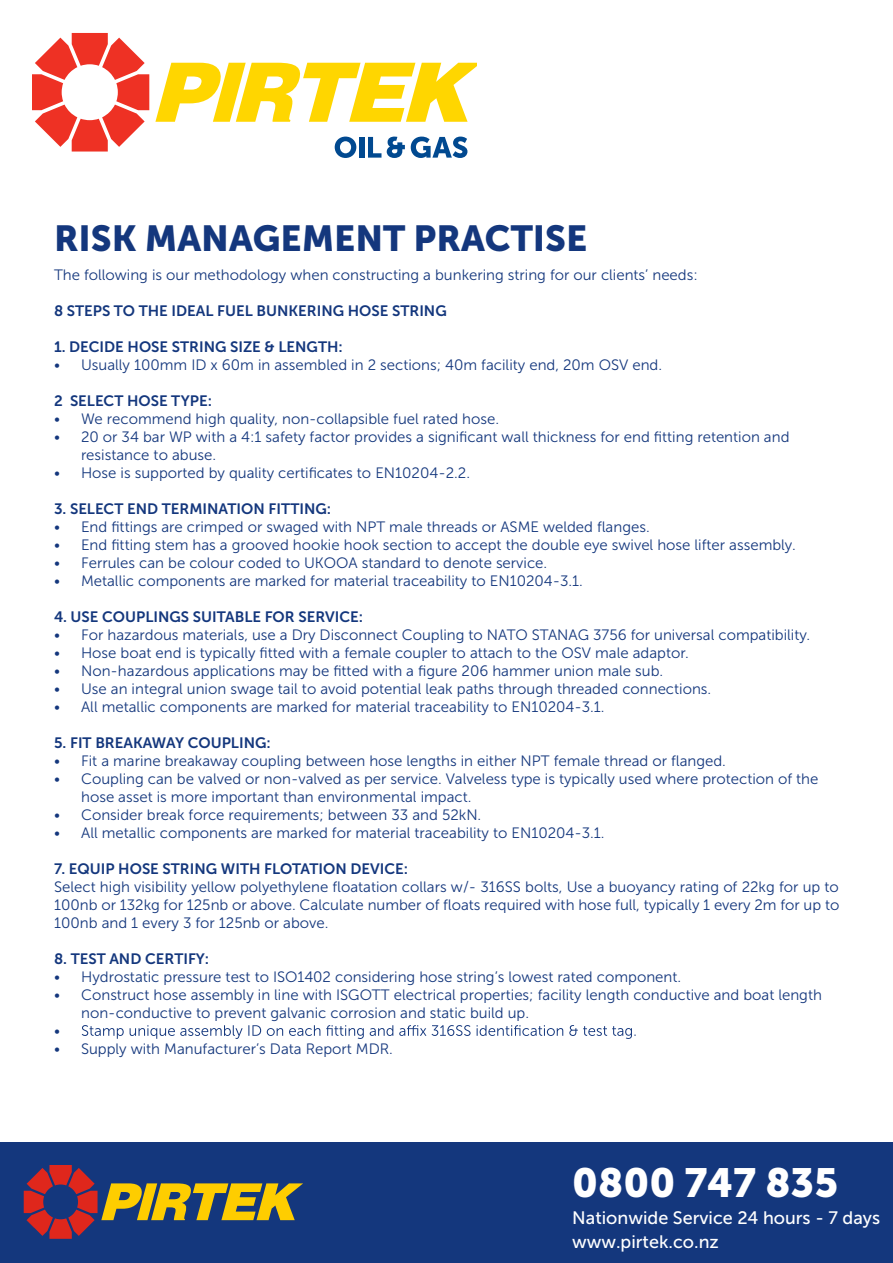
<style>
.page{position:relative;width:893px;height:1263px;background:#fff}
.page>*{position:absolute;margin:0;border:0;box-sizing:border-box;transform-origin:0 0}
.t1{font:40.5px "Museo Sans 900";color:#fff}
.t2{font:36px "Museo Sans 900";color:#14377d}
.t3{font:18px/24px "Museo Sans 500";color:#fff}
.t4{font:15px/18px "Museo Sans 300";color:#14377d}
.t5{font:15px "Museo Sans 700";color:#14377d}
</style>
<div class="page">
<svg style="left:32px;top:33px;width:117px;height:119px"></svg>
<svg style="left:155px;top:63px;width:321px;height:59px"></svg>
<svg style="left:335px;top:137px;width:21px;height:21px"></svg>
<div style="left:359px;top:137px;width:5px;height:21px;background:#014990"></div>
<svg style="left:368px;top:137px;width:13px;height:21px"></svg>
<svg style="left:387px;top:137px;width:18px;height:21px"></svg>
<svg style="left:411px;top:137px;width:56px;height:21px"></svg>
<svg style="left:82px;top:1025px;width:554px;height:14px"></svg>
<div style="left:0;top:1142px;width:893px;height:121px;background:#14377d"></div>
<svg style="left:24px;top:1165px;width:279px;height:74px"></svg>
<h2 class="t2" style="left:54px;top:218px;width:535px">RISK MANAGEMENT PRACTISE</h2>
<p class="t4" style="left:54px;top:266px;width:645px">The following is our methodology when constructing a bunkering string for our clients’ needs:</p>
<p class="t5" style="left:54px;top:302px;width:394px">8 STEPS TO THE IDEAL FUEL BUNKERING HOSE STRING</p>
<p class="t5" style="left:54px;top:338px;width:290px">1. DECIDE HOSE STRING SIZE &amp; LENGTH:</p>
<p class="t4" style="left:54px;top:356px;width:610px">• Usually 100mm ID x 60m in assembled in 2 sections; 40m facility end, 20m OSV end.</p>
<p class="t5" style="left:54px;top:392px;width:159px">2 SELECT HOSE TYPE:</p>
<p class="t4" style="left:54px;top:410px;width:447px">• We recommend high quality, non-collapsible fuel rated hose.</p>
<p class="t4" style="left:81px;top:428px;width:710px;text-indent:-27px">• 20 or 34 bar WP with a 4:1 safety factor provides a significant wall thickness for end fitting retention and resistance to abuse.</p>
<p class="t4" style="left:54px;top:464px;width:418px">• Hose is supported by quality certificates to EN10204-2.2.</p>
<p class="t5" style="left:54px;top:500px;width:279px">3. SELECT END TERMINATION FITTING:</p>
<p class="t4" style="left:54px;top:518px;width:597px">• End fittings are crimped or swaged with NPT male threads or ASME welded flanges.</p>
<p class="t4" style="left:54px;top:536px;width:743px">• End fitting stem has a grooved hookie hook section to accept the double eye swivel hose lifter assembly.</p>
<p class="t4" style="left:54px;top:554px;width:495px">• Ferrules can be colour coded to UKOOA standard to denote service.</p>
<p class="t4" style="left:54px;top:572px;width:530px">• Metallic components are marked for material traceability to EN10204-3.1.</p>
<p class="t5" style="left:54px;top:608px;width:311px">4. USE COUPLINGS SUITABLE FOR SERVICE:</p>
<p class="t4" style="left:54px;top:626px;width:758px">• For hazardous materials, use a Dry Disconnect Coupling to NATO STANAG 3756 for universal compatibility.</p>
<p class="t4" style="left:54px;top:644px;width:636px">• Hose boat end is typically fitted with a female coupler to attach to the OSV male adaptor.</p>
<p class="t4" style="left:54px;top:662px;width:611px">• Non-hazardous applications may be fitted with a figure 206 hammer union male sub.</p>
<p class="t4" style="left:54px;top:680px;width:659px">• Use an integral union swage tail to avoid potential leak paths through threaded connections.</p>
<p class="t4" style="left:54px;top:698px;width:552px">• All metallic components are marked for material traceability to EN10204-3.1.</p>
<p class="t5" style="left:54px;top:734px;width:218px">5. FIT BREAKAWAY COUPLING:</p>
<p class="t4" style="left:54px;top:752px;width:673px">• Fit a marine breakaway coupling between hose lengths in either NPT female thread or flanged.</p>
<p class="t4" style="left:81px;top:770px;width:739px;text-indent:-27px">• Coupling can be valved or non-valved as per service. Valveless type is typically used where protection of the hose asset is more important than environmental impact.</p>
<p class="t4" style="left:54px;top:806px;width:429px">• Consider break force requirements; between 33 and 52kN.</p>
<p class="t4" style="left:54px;top:824px;width:552px">• All metallic components are marked for material traceability to EN10204-3.1.</p>
<p class="t5" style="left:54px;top:860px;width:356px">7. EQUIP HOSE STRING WITH FLOTATION DEVICE:</p>
<p class="t4" style="left:54px;top:878px;width:787px;text-align:justify">Select high visibility yellow polyethylene floatation collars w/- 316SS bolts, Use a buoyancy rating of 22kg for up to 100nb or 132kg for 125nb or above. Calculate number of floats required with hose full, typically 1 every 2m for up to 100nb and 1 every 3 for 125nb or above.</p>
<p class="t5" style="left:54px;top:950px;width:156px">8. TEST AND CERTIFY:</p>
<p class="t4" style="left:54px;top:968px;width:628px">• Hydrostatic pressure test to ISO1402 considering hose string’s lowest rated component.</p>
<p class="t4" style="left:54px;top:986px;width:769px">• Construct hose assembly in line with ISGOTT electrical properties; facility length conductive and boat length</p>
<p class="t4" style="left:81px;top:1004px;width:449px">non-conductive to prevent galvanic corrosion and static build up.</p>
<p class="t4" style="left:54px;top:1022px;width:8px">•</p>
<p class="t4" style="left:54px;top:1040px;width:340px">• Supply with Manufacturer’s Data Report MDR.</p>
<h1 class="t1" style="left:572px;top:1159px;width:267px">0800 747 835</h1>
<p class="t3" style="left:572px;top:1205px;width:309px">Nationwide Service 24 hours - 7 days www.pirtek.co.nz</p>
</div>
